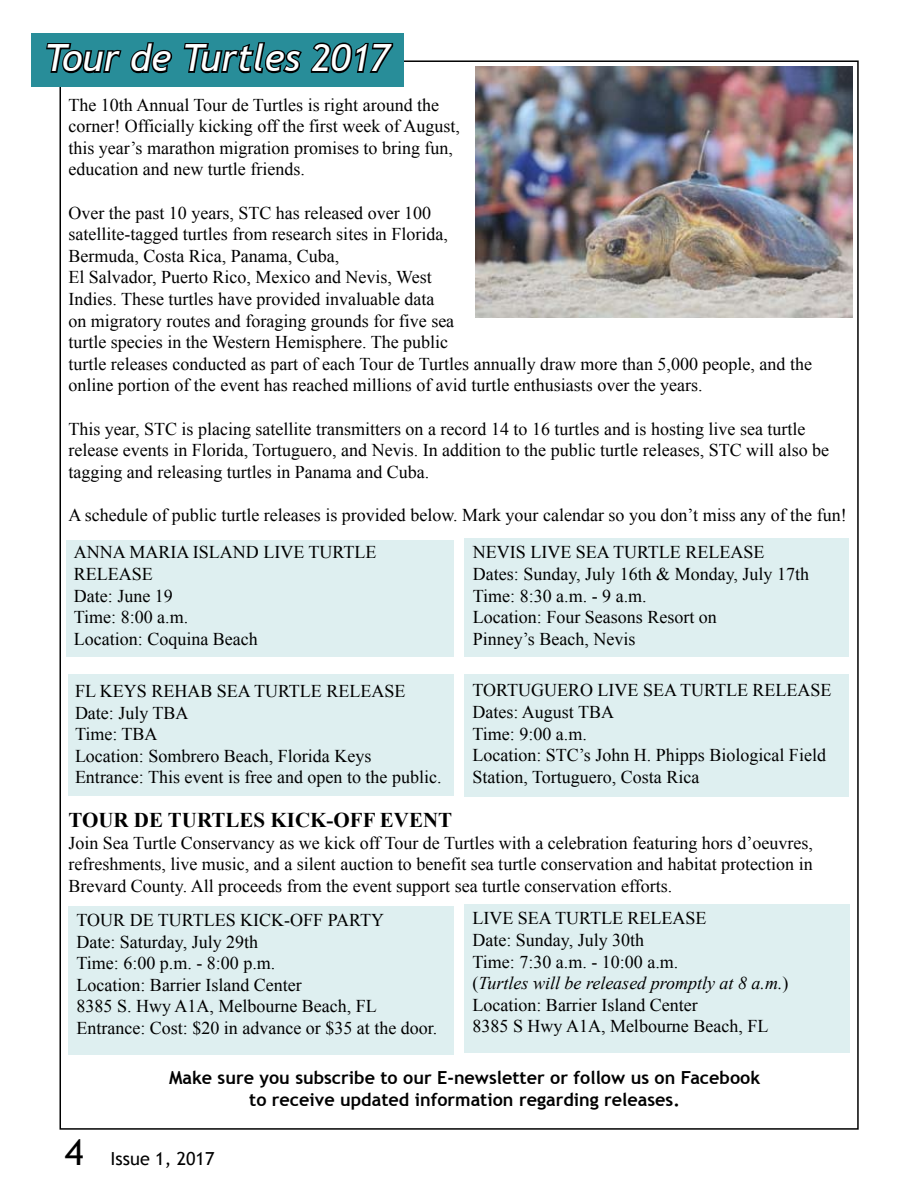
<style>
.page{position:relative;width:918px;height:1188px;background:#fff}
.page>*{position:absolute;margin:0;border:0;box-sizing:border-box;transform-origin:0 0}
.t1{font:italic 37.5px "Trebuchet MS";color:#fff}
.t2{font:36px "Trebuchet MS";color:#000}
.t3{font:700 21px "Times New Roman";color:#000}
.t4{font:18px/21.6px "Times New Roman";color:#000}
.t5{font:700 18px/21.6px "Trebuchet MS";color:#000;text-align:center}
.t6{font:18px "Trebuchet MS";color:#000}
.s1{font-style:italic}
</style>
<div class="page">
<div style="left:465px;top:674px;width:384px;height:123px;background:#deeff0"></div>
<div style="left:68px;top:674px;width:386px;height:122px;background:#deeff0"></div>
<div style="left:31px;top:33px;width:373px;height:54px;background:#288d99"></div>
<svg style="left:46px;top:43px;width:76px;height:31px"></svg>
<svg style="left:130px;top:42px;width:43px;height:32px"></svg>
<svg style="left:183px;top:42px;width:211px;height:32px"></svg>
<div style="left:66px;top:540px;width:388px;height:117px;background:#deeff0"></div>
<div style="left:465px;top:538px;width:384px;height:119px;background:#deeff0"></div>
<div style="left:69px;top:906px;width:385px;height:149px;background:#deeff0"></div>
<div style="left:465px;top:904px;width:385px;height:149px;background:#deeff0"></div>
<img style="left:476px;top:66px;width:377px;height:252px">
<h1 class="t1" style="left:45px;top:36px;width:346px">Tour de Turtles 2017</h1>
<p class="t4" style="left:68px;top:93px;width:393px">The 10th Annual Tour de Turtles is right around the corner! Officially kicking off the first week of August, this year’s marathon migration promises to bring fun, education and new turtle friends.</p>
<p class="t4" style="left:68px;top:201px;width:745px">Over the past 10 years, STC has released over 100<br>satellite-tagged turtles from research sites in Florida,<br>Bermuda, Costa Rica, Panama, Cuba,<br>El Salvador, Puerto Rico, Mexico and Nevis, West<br>Indies. These turtles have provided invaluable data<br>on migratory routes and foraging grounds for five sea<br>turtle species in the Western Hemisphere. The public<br>turtle releases conducted as part of each Tour de Turtles annually draw more than 5,000 people, and the online portion of the event has reached millions of avid turtle enthusiasts over the years.</p>
<p class="t4" style="left:68px;top:417px;width:762px">This year, STC is placing satellite transmitters on a record 14 to 16 turtles and is hosting live sea turtle release events in Florida, Tortuguero, and Nevis. In addition to the public turtle releases, STC will also be tagging and releasing turtles in Panama and Cuba.</p>
<p class="t4" style="left:68px;top:504px;width:780px">A schedule of public turtle releases is provided below. Mark your calendar so you don’t miss any of the fun!</p>
<p class="t4" style="left:74px;top:541px;width:304px">ANNA MARIA ISLAND LIVE TURTLE<br>RELEASE<br>Date: June 19<br>Time: 8:00 a.m.<br>Location: Coquina Beach</p>
<p class="t4" style="left:75px;top:680px;width:368px">FL KEYS REHAB SEA TURTLE RELEASE<br>Date: July TBA<br>Time: TBA<br>Location: Sombrero Beach, Florida Keys<br>Entrance: This event is free and open to the public.</p>
<p class="t4" style="left:473px;top:541px;width:338px">NEVIS LIVE SEA TURTLE RELEASE<br>Dates: Sunday, July 16th &amp; Monday, July 17th<br>Time: 8:30 a.m. - 9 a.m.<br>Location: Four Seasons Resort on<br>Pinney’s Beach, Nevis</p>
<p class="t4" style="left:472px;top:679px;width:361px">TORTUGUERO LIVE SEA TURTLE RELEASE<br>Dates: August TBA<br>Time: 9:00 a.m.<br>Location: STC’s John H. Phipps Biological Field<br>Station, Tortuguero, Costa Rica</p>
<p class="t3" style="left:68px;top:805px;width:385px">TOUR DE TURTLES KICK-OFF EVENT</p>
<p class="t4" style="left:68px;top:831px;width:746px;text-align:justify">Join Sea Turtle Conservancy as we kick off Tour de Turtles with a celebration featuring hors d’oeuvres, refreshments, live music, and a silent auction to benefit sea turtle conservation and habitat protection in Brevard County. All proceeds from the event support sea turtle conservation efforts.</p>
<p class="t4" style="left:76px;top:909px;width:362px">TOUR DE TURTLES KICK-OFF PARTY<br>Date: Saturday, July 29th<br>Time: 6:00 p.m. - 8:00 p.m.<br>Location: Barrier Island Center<br>8385 S. Hwy A1A, Melbourne Beach, FL Entrance: Cost: $20 in advance or $35 at the door.</p>
<p class="t4" style="left:472px;top:907px;width:318px">LIVE SEA TURTLE RELEASE<br>Date: Sunday, July 30th<br>Time: 7:30 a.m. - 10:00 a.m.<br>(<span class="s1">Turtles will be released promptly at 8 a.m.</span>)<br>Location: Barrier Island Center<br>8385 S Hwy A1A, Melbourne Beach, FL</p>
<p class="t5" style="left:169px;top:1067px;width:593px">Make sure you subscribe to our E-newsletter or follow us on Facebook to receive updated information regarding releases.</p>
<h2 class="t2" style="left:65px;top:1131px;width:20px">4</h2>
<p class="t6" style="left:111px;top:1148px;width:105px">Issue 1, 2017</p>
</div>
